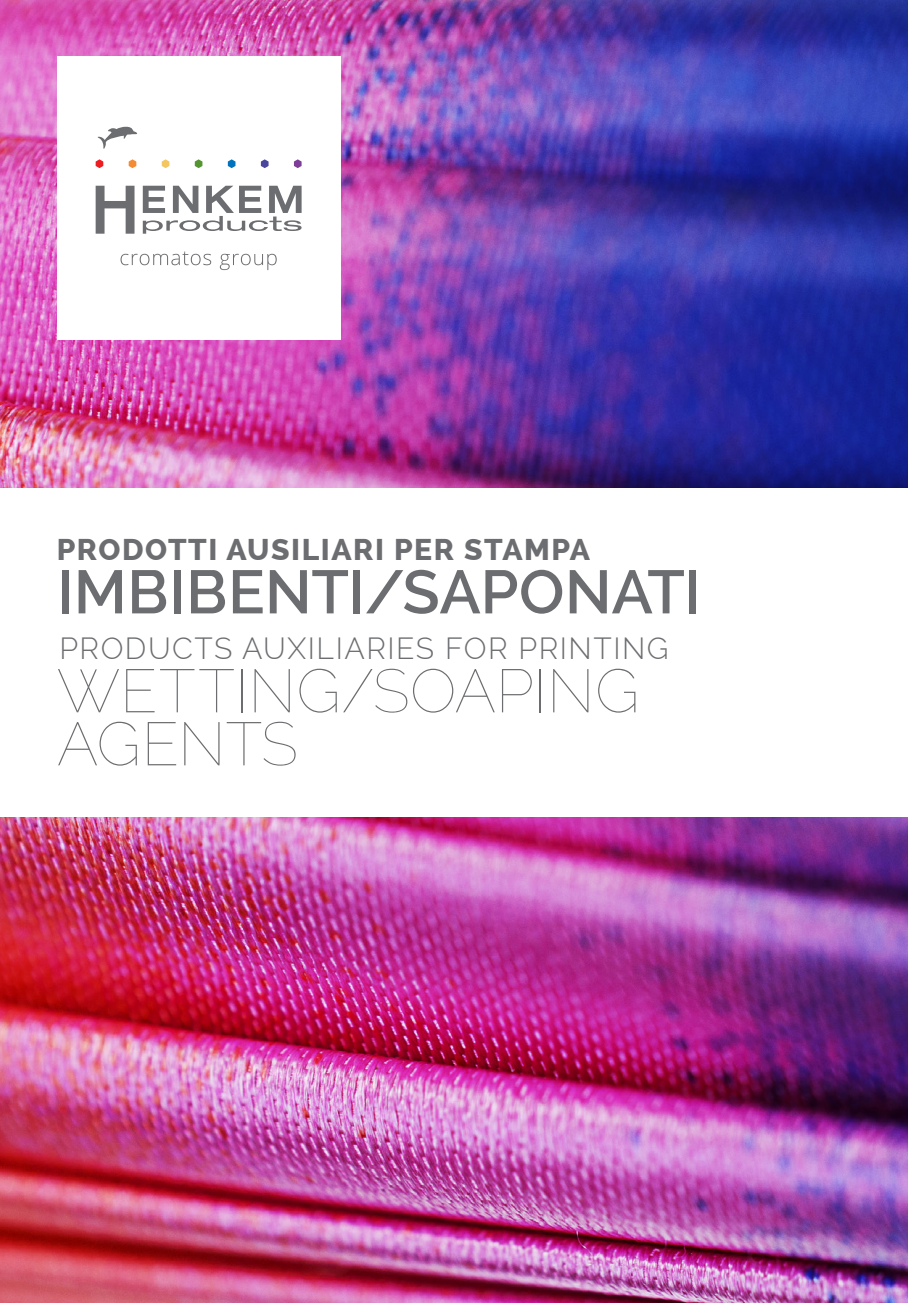
<style>
.page{position:relative;width:908px;height:1304px;background:#fff}
.page>*{position:absolute;margin:0;border:0;box-sizing:border-box;transform-origin:0 0}
.t1{font:100 61px/53px "Raleway";letter-spacing:-.005em;color:#6c6d70}
.t2{font:600 61px "Raleway";color:#6c6d70}
.t3{font:300 30px "Raleway";letter-spacing:.05em;color:#6c6d70}
.t4{font:800 30px "Raleway";letter-spacing:.05em;color:#6c6d70}
</style>
<div class="page">
<img style="left:0;top:0;width:907px;height:1303px">
<div style="left:57px;top:57px;width:283px;height:283px;background:#fff"></div>
<svg style="left:120px;top:251px;width:156px;height:19px"></svg>
<svg style="left:96px;top:127px;width:205px;height:107px"></svg>
<div style="left:0;top:488px;width:907px;height:328px;background:#fff"></div>
<p class="t4" style="left:57px;top:532px;width:534px">PRODOTTI AUSILIARI PER STAMPA</p>
<h1 class="t2" style="left:57px;top:557px;width:645px">IMBIBENTI/SAPONATI</h1>
<p class="t3" style="left:59px;top:631px;width:610px">PRODUCTS AUXILIARIES FOR PRINTING</p>
<h1 class="t1" style="left:57px;top:664px;width:584px">WETTING/SOAPING<br>AGENTS</h1>
</div>
